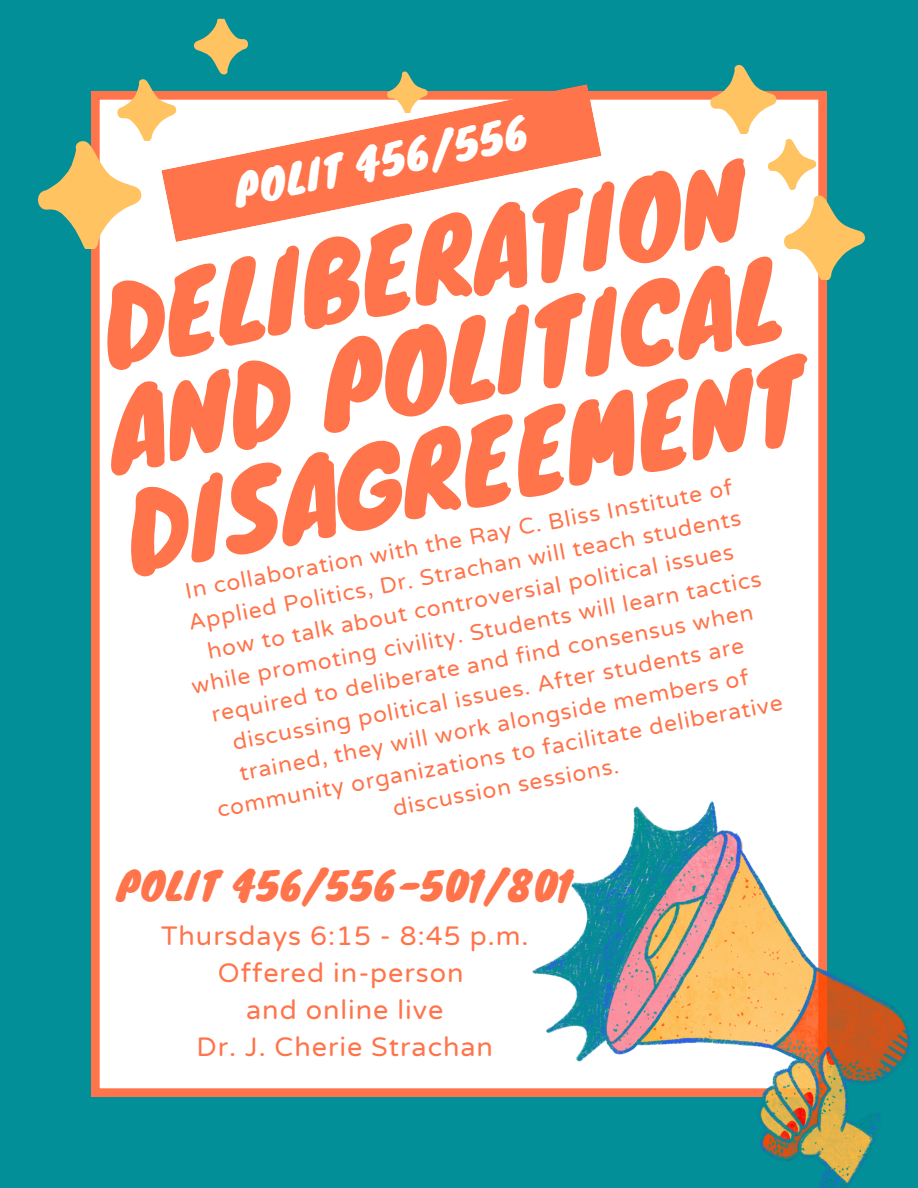
<style>
.page{position:relative;width:918px;height:1188px;background:#038f97}
.page>*{position:absolute;margin:0;border:0;box-sizing:border-box;transform-origin:0 0}
.t1{font:103.05px/103.5px "Knewave";color:#ff744a}
.t2{font:40.2px "Knewave";color:#fff}
.t3{font:37.5px "Knewave";letter-spacing:.035em;color:#ff744a}
.t4{font:27px/37.2px "Varela Round";letter-spacing:.035em;color:#ff744a;text-align:center}
.t5{font:22.8px/31.5px "Varela Round";color:#ff744a;text-align:center}
</style>
<div class="page">
<div style="left:92px;top:92px;width:734px;height:1004px;background:#fff"></div>
<img style="left:532px;top:801px;width:379px;height:387px">
<svg style="left:38px;top:79px;width:143px;height:169px"></svg>
<svg style="left:708px;top:65px;width:157px;height:215px"></svg>
<svg style="left:161px;top:84px;width:441px;height:158px;background:#f5b49f"></svg>
<svg style="left:386px;top:71px;width:45px;height:42px"></svg>
<svg style="left:193px;top:18px;width:55px;height:57px"></svg>
<p class="t2" style="left:228px;top:158px;width:301px;rotate:-11deg">POLIT 456/556</p>
<p class="t1" style="left:72px;top:281px;width:691px;rotate:-12deg">DELIBERATION<br>AND POLITICAL<br>DISAGREEMENT</p>
<p class="t5" style="left:171px;top:580px;width:581px;rotate:-11deg">In collaboration with the Ray C. Bliss Institute of Applied Politics, Dr. Strachan will teach students how to talk about controversial political issues while promoting civility. Students will learn tactics required to deliberate and find consensus when discussing political issues. After students are trained, they will work alongside members of community organizations to facilitate deliberative discussion sessions.</p>
<p class="t3" style="left:117px;top:855px;width:458px">POLIT 456/556-501/801</p>
<h2 class="t4" style="left:161px;top:918px;width:369px">Thursdays 6:15 - 8:45 p.m.<br>Offered in-person<br>and online live<br>Dr. J. Cherie Strachan</h2>
</div>
